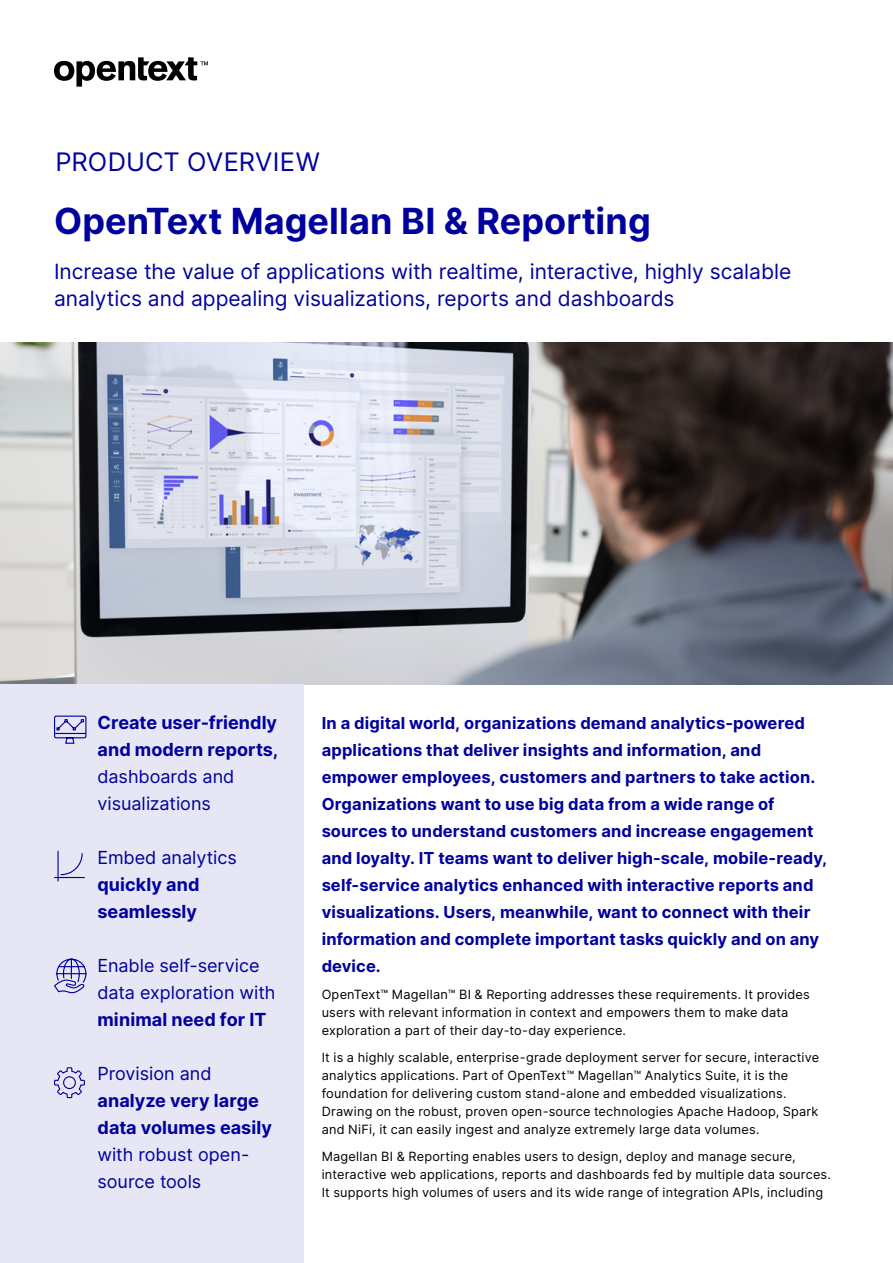
<style>
.page{position:relative;width:893px;height:1263px;background:#fff}
.page>*{position:absolute;margin:0;border:0;box-sizing:border-box;transform-origin:0 0}
.t1{font:700 36px "Inter";color:#00009f}
.Document_type{font:25.5px "Inter";letter-spacing:.005em;color:#00009f}
.t2{font:21px/27px "Inter";color:#00009f}
.Sidebar_Stat{font:18px/27px "Inter";color:#00009f}
.Sidebar_Stat-2{font:700 18px/27px "Inter";letter-spacing:.005em;color:#00009f}
.Introduction_Paragra{font:700 16.5px/27px "Inter";letter-spacing:.005em;color:#00009f}
.Body{font:12.75px/18px "Inter";letter-spacing:.015em;color:#000}
.s1{font-weight:400}
.s2{font-weight:700}
</style>
<div class="page">
<svg style="left:54px;top:57px;width:154px;height:30px"></svg>
<img style="left:0;top:342px;width:893px;height:342px">
<div style="left:0;top:684px;width:304px;height:579px;background:#e6e6f5"></div>
<svg style="left:54px;top:850px;width:31px;height:32px"></svg>
<svg style="left:54px;top:958px;width:33px;height:36px"></svg>
<svg style="left:54px;top:1067px;width:31px;height:32px"></svg>
<svg style="left:54px;top:715px;width:33px;height:29px"></svg>
<p class="Document_type" style="left:55px;top:143px;width:266px">PRODUCT OVERVIEW</p>
<h1 class="t1" style="left:54px;top:195px;width:598px">OpenText Magellan BI &amp; Reporting</h1>
<h2 class="t2" style="left:54px;top:257px;width:739px">Increase the value of applications with realtime, interactive, highly scalable analytics and appealing visualizations, reports and dashboards</h2>
<p class="Sidebar_Stat-2" style="left:98px;top:709px;width:182px">Create user-friendly and modern reports, <span class="s1">dashboards and visualizations</span></p>
<p class="Sidebar_Stat-2" style="left:98px;top:844px;width:141px"><span class="s1">Embed analytics </span>quickly and seamlessly</p>
<p class="Sidebar_Stat" style="left:98px;top:952px;width:179px">Enable self-service data exploration with <span class="s2">minimal need for IT</span></p>
<p class="Sidebar_Stat" style="left:98px;top:1060px;width:176px">Provision and <span class="s2">analyze very large data volumes easily </span>with robust open&shy;source tools</p>
<p class="Introduction_Paragra" style="left:322px;top:709px;width:507px">In a digital world, organizations demand analytics-powered applications that deliver insights and information, and empower employees, customers and partners to take action.<br>Organizations want to use big data from a wide range of sources to understand customers and increase engagement and loyalty. IT teams want to deliver high-scale, mobile-ready, self-service analytics enhanced with interactive reports and visualizations. Users, meanwhile, want to connect with their information and complete important tasks quickly and on any device.</p>
<p class="Body" style="left:322px;top:985px;width:490px">OpenText™ Magellan™ BI &amp; Reporting addresses these requirements. It provides users with relevant information in context and empowers them to make data exploration a part of their day-to-day experience.</p>
<p class="Body" style="left:322px;top:1048px;width:499px">It is a highly scalable, enterprise-grade deployment server for secure, interactive analytics applications. Part of OpenText™ Magellan™ Analytics Suite, it is the foundation for delivering custom stand-alone and embedded visualizations.<br>Drawing on the robust, proven open-source technologies Apache Hadoop, Spark and NiFi, it can easily ingest and analyze extremely large data volumes.</p>
<p class="Body" style="left:322px;top:1147px;width:511px">Magellan BI &amp; Reporting enables users to design, deploy and manage secure, interactive web applications, reports and dashboards fed by multiple data sources.<br>It supports high volumes of users and its wide range of integration APIs, including</p>
</div>
